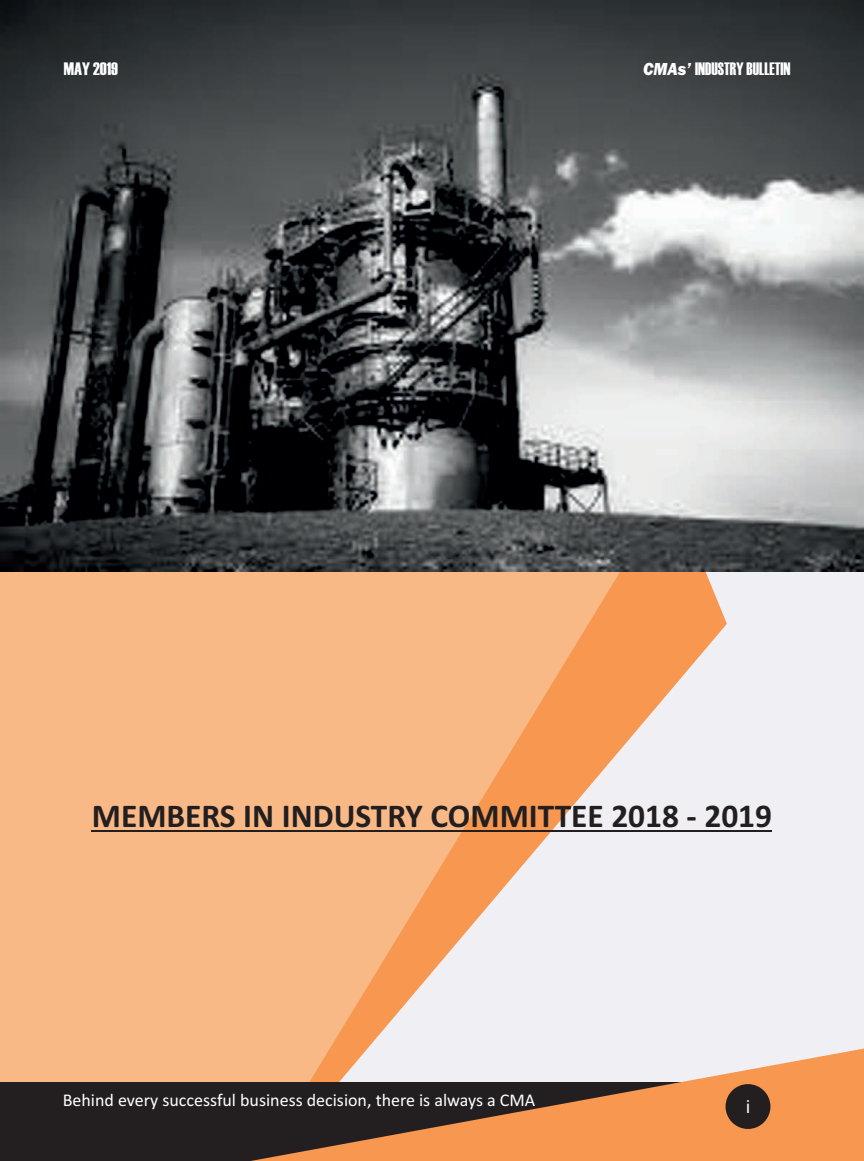
<style>
.page{position:relative;width:864px;height:1161px;background:#efeff4}
.page>*{position:absolute;margin:0;border:0;box-sizing:border-box;transform-origin:0 0}
.t1{font:700 33.45px "Calibri";color:#231f20}
.t2{font:18px "Calibri";color:#fff}
.t3{font:18px "Haettenschweiler";color:#fff;scale:.91 1}
.t4{font:18px "Haettenschweiler";color:#fff}
.t5{font:18px "Arial";color:#fff}
.s1{font-family:"Franklin Gothic";font-weight:800;font-style:italic}
</style>
<div class="page">
<svg style="left:0;top:572px;width:694px;height:511px;fill:#f8b987"></svg>
<hr style="left:92px;top:830px;width:680px;height:2px;background:#231f20">
<img style="left:0;top:0;width:864px;height:572px">
<div style="left:0;top:1083px;width:864px;height:78px;background:#231f20"></div>
<svg style="left:251px;top:1049px;width:613px;height:112px;fill:#f79750"></svg>
<div style="left:726px;top:1084px;width:44px;height:45px;background:#231f20;border-radius:50%"></div>
<p class="t4" style="left:64px;top:62px;width:56px">MAY 2019</p>
<p class="t3" style="left:643px;top:62px;width:163px"><span class="s1">CMAs’</span> INDUSTRY BULLETIN</p>
<h1 class="t1" style="left:92px;top:802px;width:682px">MEMBERS IN INDUSTRY COMMITTEE 2018 - 2019</h1>
<p class="t2" style="left:63px;top:1093px;width:474px">Behind every successful business decision, there is always a CMA</p>
<p class="t5" style="left:746px;top:1100px;width:5px">i</p>
</div>
